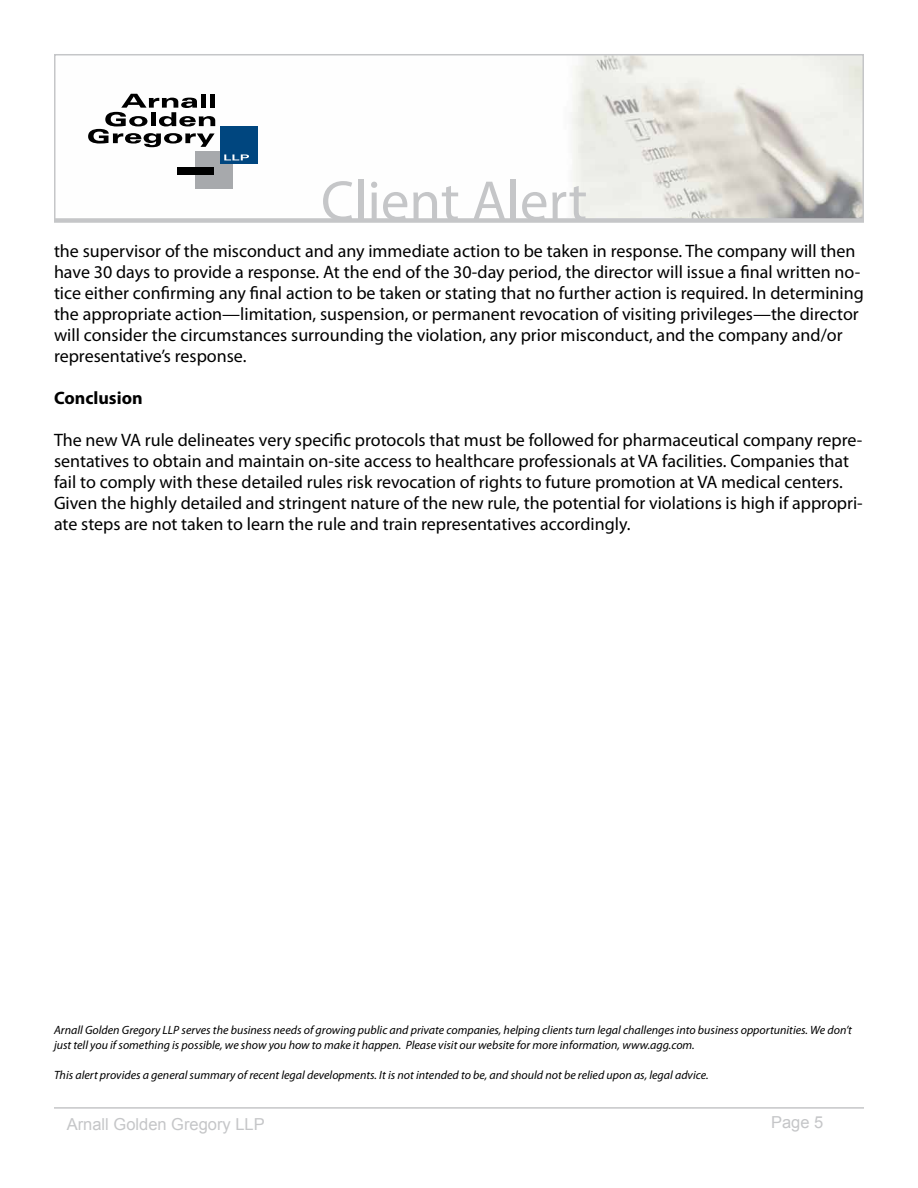
<style>
.page{position:relative;width:918px;height:1188px;background:#fff}
.page>*{position:absolute;margin:0;border:0;box-sizing:border-box;transform-origin:0 0}
.t1{font:57px "Myriad Pro";color:#c5c6c8}
.t2{font:18px/21px "Myriad Pro";color:#000}
.t3{font:700 18px "Myriad Pro";color:#000}
.t4{font:16.5px "Arial";color:#c5c6c8}
.t5{font:italic 12px/15px "Myriad Pro";color:#000}
</style>
<div class="page">
<hr style="left:54px;top:1107px;width:810px;height:2px;background:#c5c6c8">
<div style="left:54px;top:218px;width:810px;height:5px;background:#d3d4d5"></div>
<svg style="left:54px;top:54px;width:810px;height:168px"></svg>
<h1 class="t1" style="left:321px;top:166px;width:268px">Client Alert</h1>
<p class="t2" style="left:54px;top:240px;width:811px">the supervisor of the misconduct and any immediate action to be taken in response. The company will then have 30 days to provide a response. At the end of the 30-day period, the director will issue a final written no&shy;tice either confirming any final action to be taken or stating that no further action is required. In determining the appropriate action—limitation, suspension, or permanent revocation of visiting privileges—the director will consider the circumstances surrounding the violation, any prior misconduct, and the company and/or representative’s response.</p>
<p class="t3" style="left:54px;top:386px;width:90px">Conclusion</p>
<p class="t2" style="left:54px;top:429px;width:810px">The new VA rule delineates very specific protocols that must be followed for pharmaceutical company repre&shy;sentatives to obtain and maintain on-site access to healthcare professionals at VA facilities. Companies that fail to comply with these detailed rules risk revocation of rights to future promotion at VA medical centers.<br>Given the highly detailed and stringent nature of the new rule, the potential for violations is high if appropri&shy;ate steps are not taken to learn the rule and train representatives accordingly.</p>
<p class="t5" style="left:54px;top:1022px;width:800px">Arnall Golden Gregory LLP serves the business needs of growing public and private companies, helping clients turn legal challenges into business opportunities. We don’t just tell you if something is possible, we show you how to make it happen. Please visit our website for more information, www.agg.com.</p>
<p class="t5" style="left:54px;top:1067px;width:656px">This alert provides a general summary of recent legal developments. It is not intended to be, and should not be relied upon as, legal advice.</p>
<p class="t4" style="left:67px;top:1114px;width:200px">Arnall Golden Gregory LLP</p>
<p class="t4" style="left:771px;top:1111px;width:54px">Page 5</p>
</div>
